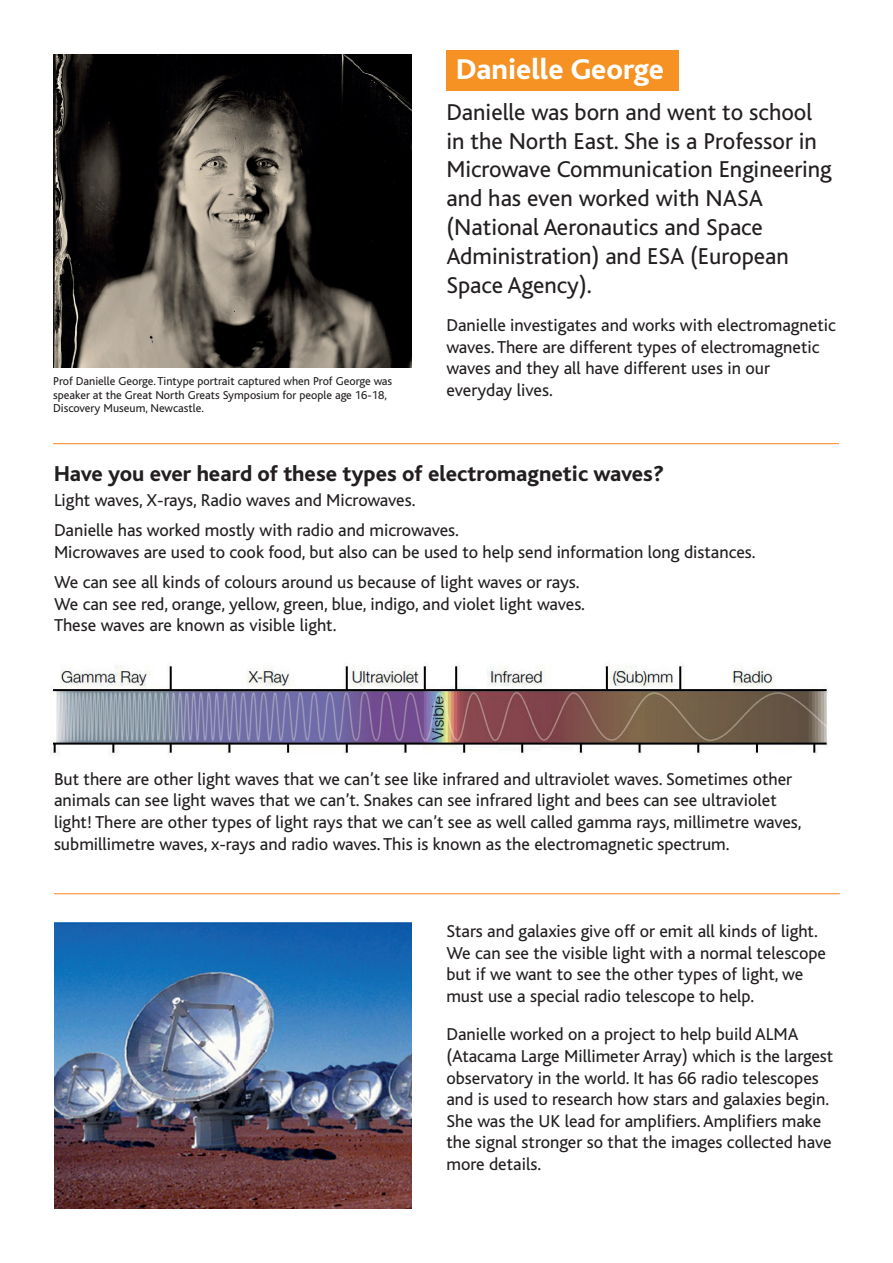
<style>
.page{position:relative;width:893px;height:1263px;background:#fff}
.page>*{position:absolute;margin:0;border:0;box-sizing:border-box;transform-origin:0 0}
.t1{font:800 30px "Bliss";color:#fff}
.t2{font:24px/28.8px "Bliss";color:#231f20}
.t3{font:800 22.5px "Bliss";color:#231f20}
.t4{font:18px/21.6px "Bliss";color:#231f20}
.t5{font:12px/13.5px "Bliss";color:#231f20}
</style>
<div class="page">
<div style="left:446px;top:50px;width:233px;height:41px;background:#f59223"></div>
<img style="left:53px;top:54px;width:358px;height:313px">
<img style="left:50px;top:665px;width:779px;height:90px">
<img style="left:54px;top:922px;width:357px;height:287px">
<hr style="left:53px;top:443px;width:786px;height:1px;background:#f58520">
<hr style="left:54px;top:893px;width:786px;height:1px;background:#f58520">
<p class="t5" style="left:53px;top:375px;width:341px">Prof Danielle George. Tintype portrait captured when Prof George was speaker at the Great North Greats Symposium for people age 16-18,<br>Discovery Museum, Newcastle.</p>
<h1 class="t1" style="left:456px;top:54px;width:210px">Danielle George</h1>
<h2 class="t2" style="left:446px;top:98px;width:387px">Danielle was born and went to school in the North East. She is a Professor in<br>Microwave Communication Engineering and has even worked with NASA (National Aeronautics and Space<br>Administration) and ESA (European<br>Space Agency).</h2>
<p class="t4" style="left:446px;top:315px;width:391px">Danielle investigates and works with electromagnetic waves. There are different types of electromagnetic waves and they all have different uses in our everyday lives.</p>
<p class="t3" style="left:54px;top:461px;width:611px">Have you ever heard of these types of electromagnetic waves?</p>
<p class="t4" style="left:54px;top:486px;width:406px;line-height:30.2px">Light waves, X-rays, Radio waves and Microwaves.<br>Danielle has worked mostly with radio and microwaves.</p>
<p class="t4" style="left:54px;top:537px;width:703px;line-height:30.2px">Microwaves are used to cook food, but also can be used to help send information long distances.<br>We can see all kinds of colours around us because of light waves or rays.</p>
<p class="t4" style="left:54px;top:593px;width:533px">We can see red, orange, yellow, green, blue, indigo, and violet light waves.<br>These waves are known as visible light.</p>
<p class="t4" style="left:54px;top:768px;width:749px">But there are other light waves that we can’t see like infrared and ultraviolet waves. Sometimes other animals can see light waves that we can’t. Snakes can see infrared light and bees can see ultraviolet light! There are other types of light rays that we can’t see as well called gamma rays, millimetre waves, submillimetre waves, x-rays and radio waves. This is known as the electromagnetic spectrum.</p>
<p class="t4" style="left:446px;top:920px;width:381px">Stars and galaxies give off or emit all kinds of light.<br>We can see the visible light with a normal telescope but if we want to see the other types of light, we must use a special radio telescope to help.</p>
<p class="t4" style="left:446px;top:1024px;width:388px">Danielle worked on a project to help build ALMA (Atacama Large Millimeter Array) which is the largest observatory in the world. It has 66 radio telescopes and is used to research how stars and galaxies begin.<br>She was the UK lead for amplifiers. Amplifiers make the signal stronger so that the images collected have more details.</p>
</div>
